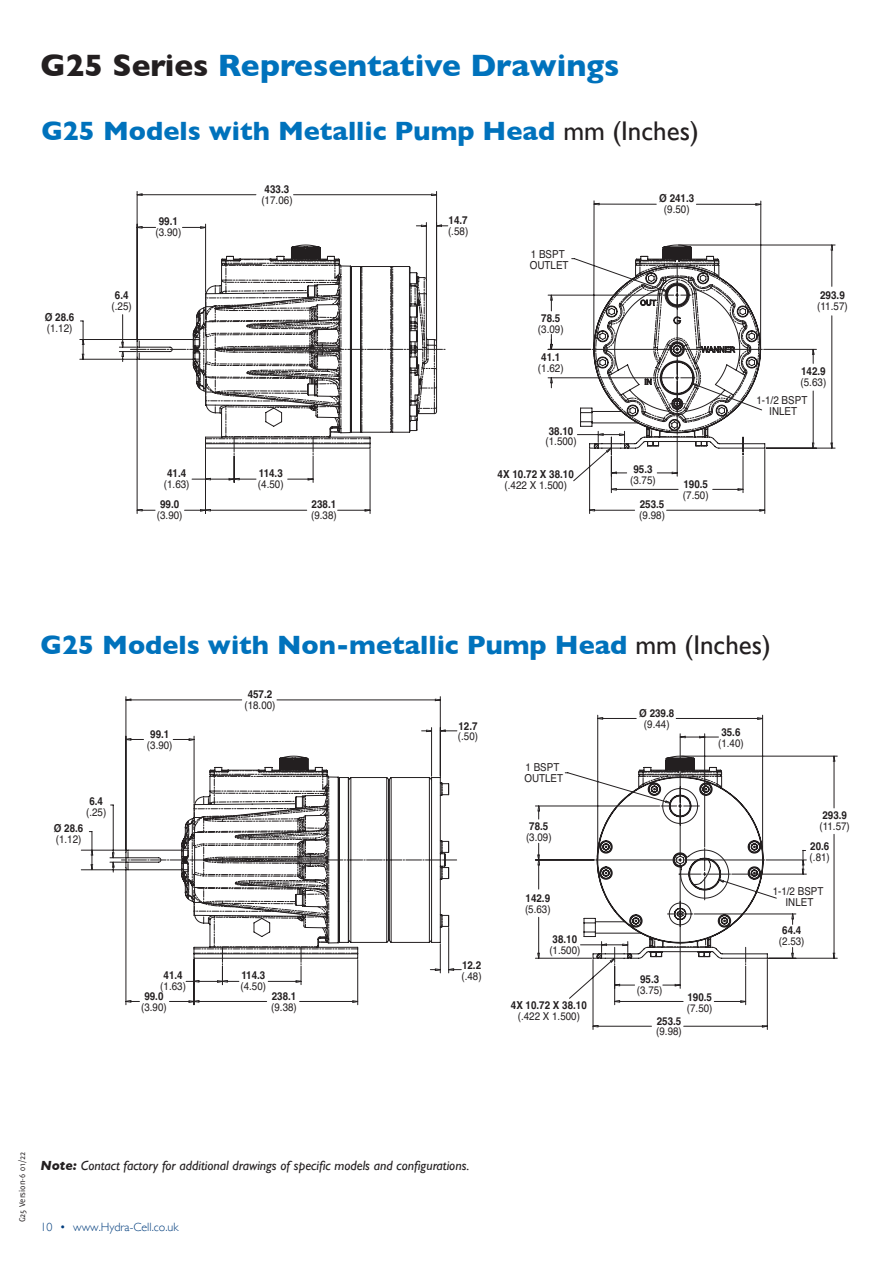
<style>
.page{position:relative;width:893px;height:1263px;background:#fff}
.page>*{position:absolute;margin:0;border:0;box-sizing:border-box;transform-origin:0 0}
.t1{font:700 31.5px "Gill Sans";color:#0072bc}
.t2{font:700 27px "Gill Sans";color:#0072bc}
.t3{font:italic 13.5px "Gill Sans";color:#231f20}
.t4{font:300 12px "Gill Sans";color:#013d7d}
.t5{font:10.95px/10.9px "Helvetica";color:#231f20;scale:.9 1}
.t6{font:700 10.95px/10.9px "Helvetica";color:#231f20;text-align:center;scale:.9 1}
.t7{font:9px "Delicious";color:#231f20}
.s1{color:#231f20}
.s2{font-weight:400;color:#231f20}
.s3{font-weight:700}
.s4{font-weight:400}
</style>
<div class="page">
<svg style="left:82px;top:193px;width:751px;height:319px"></svg>
<svg style="left:580px;top:244px;width:185px;height:211px"></svg>
<svg style="left:130px;top:246px;width:316px;height:209px"></svg>
<svg style="left:112px;top:698px;width:723px;height:330px"></svg>
<svg style="left:121px;top:757px;width:336px;height:208px"></svg>
<svg style="left:583px;top:755px;width:185px;height:210px"></svg>
<svg style="left:89px;top:831px;width:4px;height:39px"></svg>
<svg style="left:803px;top:850px;width:3px;height:9px"></svg>
<p class="t1" style="left:40px;top:40px;width:580px"><span class="s1">G25 Series</span> Representative Drawings</p>
<p class="t2" style="left:41px;top:110px;width:659px">G25 Models with Metallic Pump Head <span class="s2">mm (Inches)</span></p>
<p class="t5" style="left:261px;top:184px;width:36px;text-align:center"><span class="s3">433.3 </span>(17.06)</p>
<p class="t5" style="left:156px;top:216px;width:30px;text-align:center"><span class="s3">99.1 </span>(3.90)</p>
<p class="t6" style="left:659px;top:193px;width:41px">Ø 241.3 <span class="s4">(9.50)</span></p>
<p class="t5" style="left:448px;top:215px;width:24px"><span class="s3">14.7 </span>(.58)</p>
<p class="t5" style="left:45px;top:312px;width:34px"><span class="s3">Ø 28.6 </span>(1.12)</p>
<p class="t5" style="left:112px;top:290px;width:24px;text-align:center"><span class="s3">6.4 </span>(.25)</p>
<p class="t5" style="left:164px;top:468px;width:30px;text-align:center"><span class="s3">41.4 </span>(1.63)</p>
<p class="t5" style="left:258px;top:468px;width:30px"><span class="s3">114.3 </span>(4.50)</p>
<p class="t5" style="left:157px;top:499px;width:30px;text-align:center"><span class="s3">99.0 </span>(3.90)</p>
<p class="t5" style="left:311px;top:499px;width:30px"><span class="s3">238.1 </span>(9.38)</p>
<p class="t5" style="left:530px;top:249px;width:45px">1 BSPT<br>OUTLET</p>
<p class="t5" style="left:538px;top:313px;width:30px;text-align:center"><span class="s3">78.5 </span>(3.09)</p>
<p class="t5" style="left:538px;top:352px;width:30px;text-align:center"><span class="s3">41.1 </span>(1.62)</p>
<p class="t5" style="left:545px;top:425px;width:36px;text-align:center"><span class="s3">38.10 </span>(1.500)</p>
<p class="t6" style="left:498px;top:469px;width:86px">4X 10.72 X 38.10 <span class="s4">(.422 X 1.500)</span></p>
<p class="t5" style="left:630px;top:464px;width:30px;text-align:center"><span class="s3">95.3 </span>(3.75)</p>
<p class="t5" style="left:639px;top:499px;width:30px"><span class="s3">253.5 </span>(9.98)</p>
<p class="t5" style="left:683px;top:479px;width:30px"><span class="s3">190.5 </span>(7.50)</p>
<p class="t5" style="left:817px;top:290px;width:35px"><span class="s3">293.9 </span>(11.57)</p>
<p class="t5" style="left:800px;top:366px;width:30px"><span class="s3">142.9 </span>(5.63)</p>
<p class="t5" style="left:756px;top:395px;width:58px;text-align:center">1-1/2 BSPT<br>INLET</p>
<p class="t2" style="left:40px;top:624px;width:732px">G25 Models with Non-metallic Pump Head <span class="s2">mm (Inches)</span></p>
<p class="t5" style="left:244px;top:689px;width:36px"><span class="s3">457.2 </span>(18.00)</p>
<p class="t5" style="left:147px;top:729px;width:30px"><span class="s3">99.1 </span>(3.90)</p>
<p class="t6" style="left:639px;top:707px;width:40px">Ø 239.8 <span class="s4">(9.44)</span></p>
<p class="t5" style="left:458px;top:720px;width:24px"><span class="s3">12.7 </span>(.50)</p>
<p class="t5" style="left:718px;top:727px;width:30px"><span class="s3">35.6 </span>(1.40)</p>
<p class="t5" style="left:86px;top:796px;width:24px"><span class="s3">6.4 </span>(.25)</p>
<p class="t5" style="left:54px;top:823px;width:34px"><span class="s3">Ø 28.6 </span>(1.12)</p>
<p class="t5" style="left:160px;top:970px;width:30px"><span class="s3">41.4 </span>(1.63)</p>
<p class="t5" style="left:241px;top:970px;width:30px"><span class="s3">114.3 </span>(4.50)</p>
<p class="t5" style="left:141px;top:991px;width:30px"><span class="s3">99.0 </span>(3.90)</p>
<p class="t5" style="left:271px;top:991px;width:30px"><span class="s3">238.1 </span>(9.38)</p>
<p class="t5" style="left:461px;top:960px;width:24px"><span class="s3">12.2 </span>(.48)</p>
<p class="t5" style="left:524px;top:762px;width:45px">1 BSPT<br>OUTLET</p>
<p class="t5" style="left:526px;top:821px;width:30px"><span class="s3">78.5 </span>(3.09)</p>
<p class="t5" style="left:525px;top:893px;width:30px"><span class="s3">142.9 </span>(5.63)</p>
<p class="t5" style="left:549px;top:934px;width:36px"><span class="s3">38.10 </span>(1.500)</p>
<p class="t6" style="left:511px;top:1000px;width:86px">4X 10.72 X 38.10 <span class="s4">(.422 X 1.500)</span></p>
<p class="t5" style="left:637px;top:974px;width:30px"><span class="s3">95.3 </span>(3.75)</p>
<p class="t5" style="left:656px;top:1015px;width:30px"><span class="s3">253.5 </span>(9.98)</p>
<p class="t5" style="left:687px;top:992px;width:30px"><span class="s3">190.5 </span>(7.50)</p>
<p class="t5" style="left:819px;top:810px;width:35px"><span class="s3">293.9 </span>(11.57)</p>
<p class="t5" style="left:810px;top:841px;width:24px"><span class="s3">20.6 </span>(.81)</p>
<p class="t5" style="left:773px;top:886px;width:58px;text-align:center">1-1/2 BSPT<br>INLET</p>
<p class="t5" style="left:779px;top:925px;width:30px"><span class="s3">64.4 </span>(2.53)</p>
<p class="t7" style="left:17px;top:1222px;width:72px;rotate:-90deg">G25 Version-6 01/22</p>
<p class="t3" style="left:40px;top:1158px;width:431px"><span class="s3">Note:</span> Contact factory for additional drawings of specific models and configurations.</p>
<p class="t4" style="left:40px;top:1218px;width:140px">10 • www.Hydra-Cell.co.uk</p>
</div>
